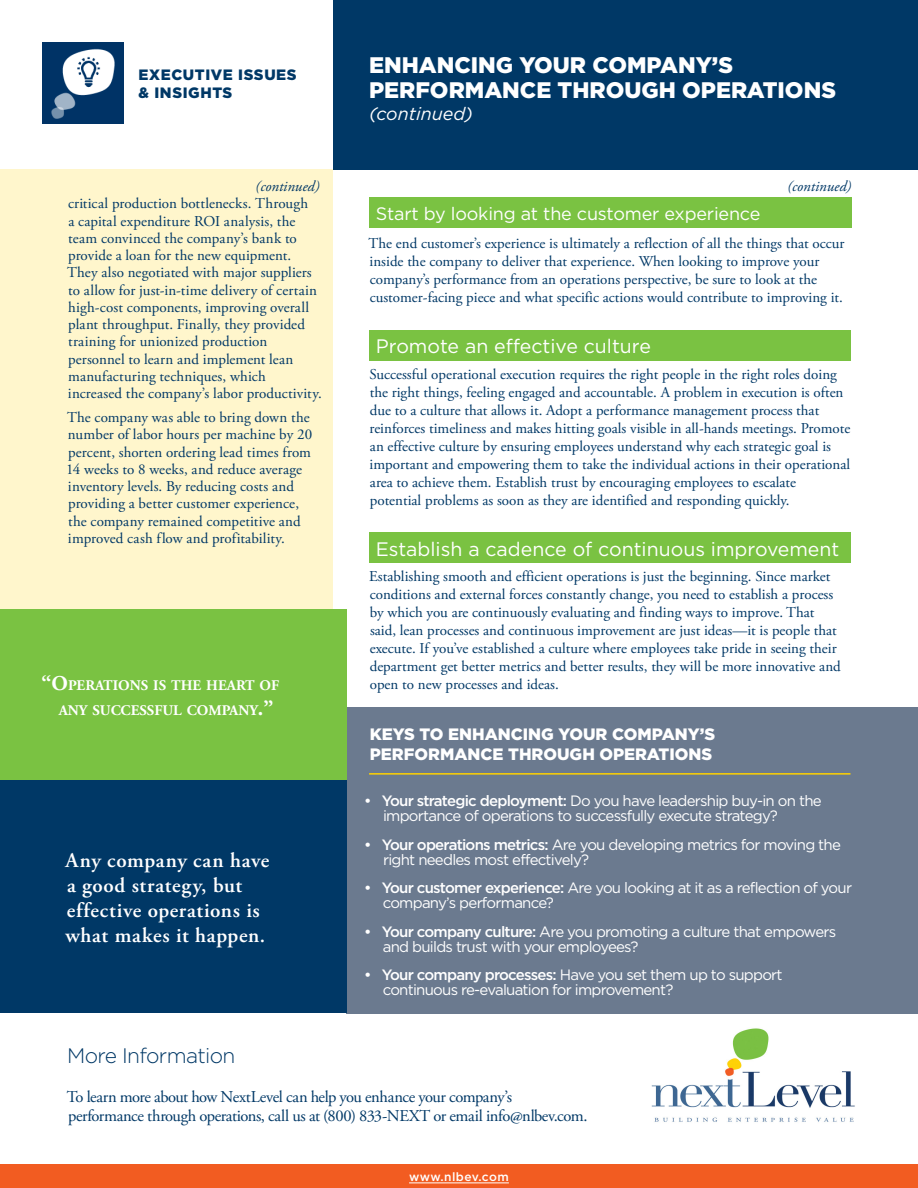
<style>
.page{position:relative;width:918px;height:1188px;background:#fff}
.page>*{position:absolute;margin:0;border:0;box-sizing:border-box;transform-origin:0 0}
.t1{font:900 22.5px/25.5px "Gotham";color:#fff}
.Default{font:600 21px/25.2px "Adobe Garamond Pro";letter-spacing:.03em;color:#fff}
.t2{font:300 21px "Gotham";letter-spacing:-.03em;color:#003866}
.t3{font:19.5px "Gotham";color:#fff}
.t4{font:18px "Gotham";letter-spacing:-.01em;color:#fff}
.t5{font:italic 18px "Gotham";color:#fff}
.Default-2{font:16.5px/19.8px "Adobe Garamond Pro";letter-spacing:-.025em;color:#003866}
.t6{font:900 16.5px/19.8px "Gotham";color:#fff}
.Default-3{font:15px/17.2px "Adobe Garamond Pro";color:#003866}
.t7{font:15px/15px "Gotham";letter-spacing:-.05em;color:#fff}
.t8{font:900 15px/18px "Gotham";letter-spacing:.04em;color:#003866}
.t9{font:italic 15px "Adobe Garamond Pro";color:#003866}
.t10{font:700 14.7px/25.2px "Adobe Garamond Pro";color:#fff}
.t11{font:500 12px "Gotham";letter-spacing:.035em;color:#fff}
.s1{font-size:21px}
.s2{font-weight:500}
</style>
<div class="page">
<div style="left:0;top:169px;width:333px;height:705px;background:#fff6cc"></div>
<img style="left:651px;top:1028px;width:204px;height:94px">
<div style="left:333px;top:0;width:585px;height:169px;background:#003866"></div>
<img style="left:42px;top:43px;width:82px;height:81px">
<div style="left:369px;top:197px;width:482px;height:31px;background:#7ac242"></div>
<div style="left:369px;top:330px;width:481px;height:31px;background:#7ac242"></div>
<div style="left:369px;top:532px;width:481px;height:31px;background:#7ac242"></div>
<div style="left:347px;top:707px;width:571px;height:306px;background:#6b7a8f"></div>
<div style="left:0;top:609px;width:347px;height:172px;background:#7ac242"></div>
<div style="left:0;top:781px;width:347px;height:232px;background:#003866"></div>
<hr style="left:369px;top:773px;width:481px;height:2px;background:#ffd100">
<div style="left:0;top:1165px;width:918px;height:23px;background:#f25c21"></div>
<hr style="left:409px;top:1183px;width:100px;height:1px;background:#fff">
<p class="t8" style="left:139px;top:66px;width:160px">EXECUTIVE ISSUES &amp; INSIGHTS</p>
<p class="t1" style="left:369px;top:52px;width:468px">ENHANCING YOUR COMPANY’S<br>PERFORMANCE THROUGH OPERATIONS</p>
<p class="t5" style="left:369px;top:102px;width:106px">(continued)</p>
<p class="t9" style="left:256px;top:177px;width:65px">(continued)</p>
<p class="t9" style="left:787px;top:177px;width:65px">(continued)</p>
<p class="Default-3" style="left:67px;top:195px;width:256px">critical production bottlenecks. Through<br>a capital expenditure ROI analysis, the team convinced the company’s bank to provide a loan for the new equipment.<br>They also negotiated with major suppliers to allow for just-in-time delivery of certain high-cost components, improving overall plant throughput. Finally, they provided training for unionized production personnel to learn and implement lean manufacturing techniques, which increased the company’s labor productivity.</p>
<p class="Default-3" style="left:66px;top:409px;width:247px">The company was able to bring down the number of labor hours per machine by 20 percent, shorten ordering lead times from 14 weeks to 8 weeks, and reduce average inventory levels. By reducing costs and providing a better customer experience, the company remained competitive and improved cash flow and profitability.</p>
<p class="t10" style="left:59px;top:673px;width:222px;text-indent:-17px"><span class="s1">“O</span>PERATIONS IS THE HEART OF<br>ANY SUCCESSFUL COMPANY<span class="s1">.”</span></p>
<p class="Default" style="left:65px;top:848px;width:206px">Any company can have a good strategy, but effective operations is what makes it happen.</p>
<p class="t4" style="left:376px;top:202px;width:386px">Start by looking at the customer experience</p>
<p class="Default-3" style="left:369px;top:235px;width:477px;line-height:18px">The end customer’s experience is ultimately a reflection of all the things that occur inside the company to deliver that experience. When looking to improve your company’s performance from an operations perspective, be sure to look at the customer-facing piece and what specific actions would contribute to improving it.</p>
<p class="t3" style="left:376px;top:334px;width:277px">Promote an effective culture</p>
<p class="Default-3" style="left:369px;top:366px;width:482px;line-height:18px">Successful operational execution requires the right people in the right roles doing the right things, feeling engaged and accountable. A problem in execution is often due to a culture that allows it. Adopt a performance management process that reinforces timeliness and makes hitting goals visible in all-hands meetings. Promote an effective culture by ensuring employees understand why each strategic goal is important and empowering them to take the individual actions in their operational area to achieve them. Establish trust by encouraging employees to escalate potential problems as soon as they are identified and responding quickly.</p>
<p class="t3" style="left:376px;top:536px;width:465px">Establish a cadence of continuous improvement</p>
<p class="Default-3" style="left:369px;top:568px;width:473px;line-height:18px">Establishing smooth and efficient operations is just the beginning. Since market conditions and external forces constantly change, you need to establish a process by which you are continuously evaluating and finding ways to improve. That said, lean processes and continuous improvement are just ideas—it is people that execute. If you’ve established a culture where employees take pride in seeing their department get better metrics and better results, they will be more innovative and open to new processes and ideas.</p>
<p class="t6" style="left:370px;top:724px;width:347px">KEYS TO ENHANCING YOUR COMPANY’S<br>PERFORMANCE THROUGH OPERATIONS</p>
<p class="t7" style="left:383px;top:793px;width:440px;text-indent:-19px"><span class="s2">• Your strategic deployment:</span> Do you have leadership buy-in on the importance of operations to successfully execute strategy?</p>
<p class="t7" style="left:383px;top:836px;width:459px;text-indent:-19px"><span class="s2">• Your operations metrics:</span> Are you developing metrics for moving the right needles most effectively?</p>
<p class="t7" style="left:383px;top:880px;width:471px;text-indent:-19px"><span class="s2">• Your customer experience:</span> Are you looking at it as a reflection of your company’s performance?</p>
<p class="t7" style="left:383px;top:923px;width:455px;text-indent:-19px"><span class="s2">• Your company culture:</span> Are you promoting a culture that empowers and builds trust with your employees?</p>
<p class="t7" style="left:383px;top:967px;width:401px;text-indent:-19px"><span class="s2">• Your company processes:</span> Have you set them up to support continuous re-evaluation for improvement?</p>
<p class="t2" style="left:67px;top:1042px;width:170px">More Information</p>
<p class="Default-2" style="left:67px;top:1087px;width:522px">To learn more about how NextLevel can help you enhance your company’s performance through operations, call us at (800) 833-NEXT or email info@nlbev.com.</p>
<p class="t11" style="left:409px;top:1169px;width:101px">www.nlbev.com</p>
</div>
